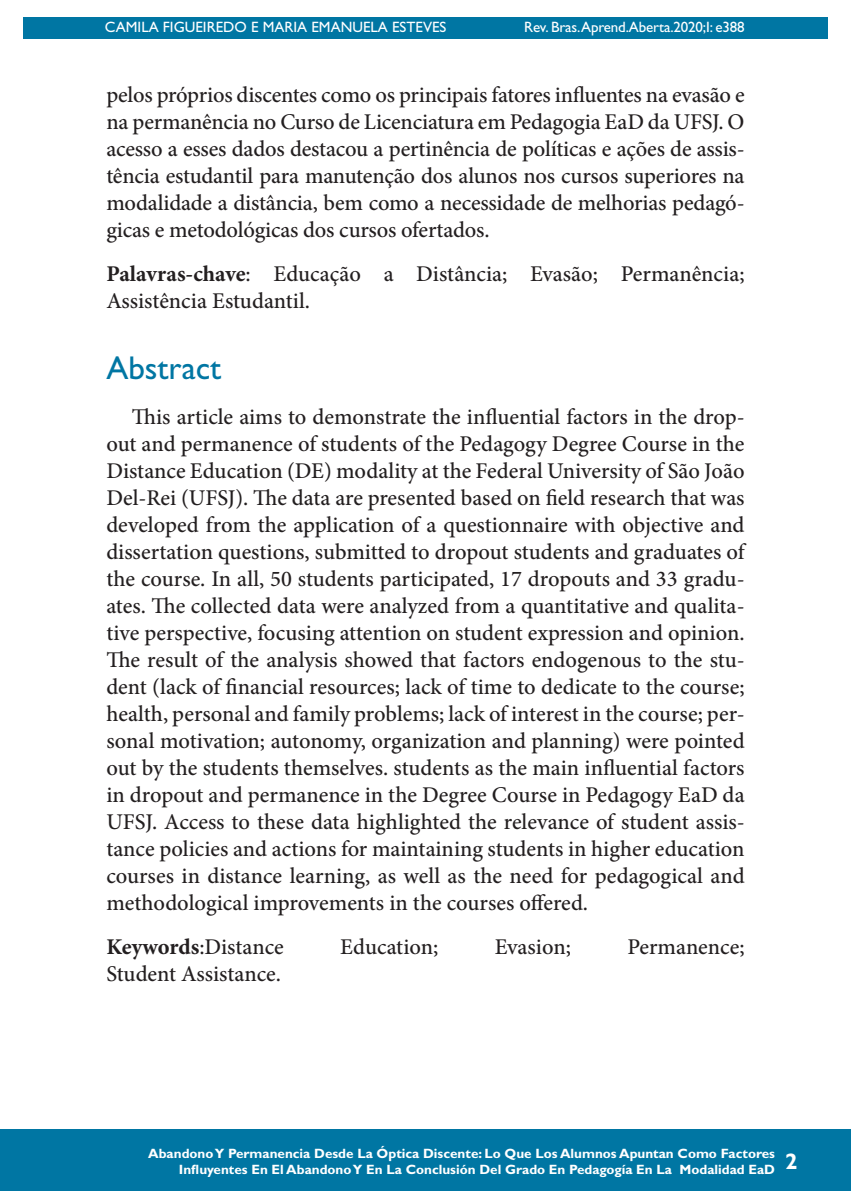
<style>
.page{position:relative;width:851px;height:1191px;background:#fff}
.page>*{position:absolute;margin:0;border:0;box-sizing:border-box;transform-origin:0 0}
.Titulo{font:33px "Gill Sans Std";color:#0076a3}
.Texto_corrido{font:500 22.5px/27px "Minion Pro";letter-spacing:-.005em;color:#231f20;text-align:justify}
.palavras-chave{font:500 22.5px/27px "Minion Pro";color:#231f20}
.t1{font:700 22.5px "Gill Sans Std";color:#fff}
.t2{font:15px "Gill Sans Std";color:#fff}
.t3{font:700 13.5px/16.2px "Gill Sans Std";color:#fff;text-align:right}
.s1{font-weight:700}
</style>
<div class="page">
<hr style="left:104px;top:0;width:1px;height:467px;background:#0076a3">
<div style="left:23px;top:17px;width:804px;height:21px;background:#0076a3"></div>
<div style="left:0;top:1129px;width:850px;height:62px;background:#0076a3"></div>
<p class="t2" style="left:105px;top:18px;width:343px">CAMILA FIGUEIREDO E MARIA EMANUELA ESTEVES</p>
<p class="t2" style="left:524px;top:18px;width:222px">Rev. Bras.Aprend.Aberta.2020;I: e388</p>
<p class="Texto_corrido" style="left:106px;top:81px;width:639px">pelos próprios discentes como os principais fatores influentes na evasão e na permanência no Curso de Licenciatura em Pedagogia EaD da UFSJ. O acesso a esses dados destacou a pertinência de políticas e ações de assis&shy;tência estudantil para manutenção dos alunos nos cursos superiores na modalidade a distância, bem como a necessidade de melhorias pedagó&shy;gicas e metodológicas dos cursos ofertados.</p>
<p class="palavras-chave" style="left:106px;top:260px;width:639px"><span class="s1">Palavras-chave</span>: Educação a Distância; Evasão; Permanência;<br>Assistência Estudantil.</p>
<p class="Titulo" style="left:106px;top:349px;width:116px">Abstract</p>
<p class="Texto_corrido" style="left:106px;top:403px;width:639px;text-indent:26px">This article aims to demonstrate the influential factors in the drop&shy;out and permanence of students of the Pedagogy Degree Course in the Distance Education (DE) modality at the Federal University of São João Del-Rei (UFSJ). The data are presented based on field research that was developed from the application of a questionnaire with objective and dissertation questions, submitted to dropout students and graduates of the course. In all, 50 students participated, 17 dropouts and 33 gradu&shy;ates. The collected data were analyzed from a quantitative and qualita&shy;tive perspective, focusing attention on student expression and opinion.<br>The result of the analysis showed that factors endogenous to the stu&shy;dent (lack of financial resources; lack of time to dedicate to the course; health, personal and family problems; lack of interest in the course; per&shy;sonal motivation; autonomy, organization and planning) were pointed out by the students themselves. students as the main influential factors in dropout and permanence in the Degree Course in Pedagogy EaD da UFSJ. Access to these data highlighted the relevance of student assis&shy;tance policies and actions for maintaining students in higher education courses in distance learning, as well as the need for pedagogical and methodological improvements in the courses offered.</p>
<p class="palavras-chave" style="left:106px;top:933px;width:179px"><span class="s1">Keywords</span>:Distance</p>
<p class="palavras-chave" style="left:340px;top:933px;width:100px">Education;</p>
<p class="palavras-chave" style="left:494px;top:933px;width:78px">Evasion;</p>
<p class="palavras-chave" style="left:627px;top:933px;width:119px">Permanence;</p>
<p class="palavras-chave" style="left:106px;top:960px;width:176px">Student Assistance.</p>
<p class="t3" style="left:148px;top:1145px;width:628px">Abandono Y Permanencia Desde La Óptica Discente: Lo Que Los Alumnos Apuntan Como Factores<br>Influyentes En El Abandono Y En La Conclusión Del Grado En Pedagogía En La Modalidad EaD</p>
<p class="t1" style="left:785px;top:1148px;width:14px">2</p>
</div>
